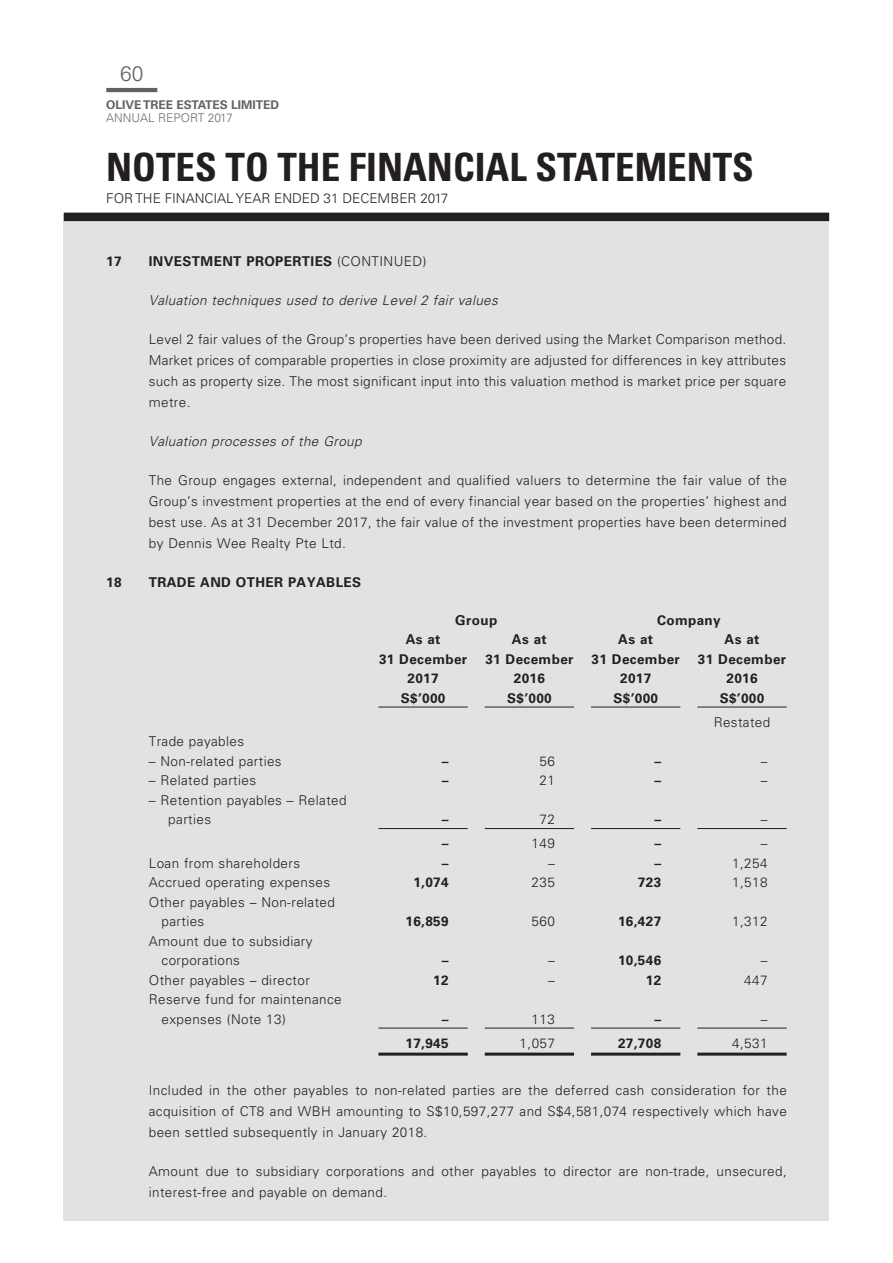
<style>
.page{position:relative;width:893px;height:1263px;background:#fff}
.page>*{position:absolute;margin:0;border:0;box-sizing:border-box;transform-origin:0 0}
.t1{font:700 condensed 39px "Univers LT Std";color:#231f20}
.t2{font:300 21px "Univers LT Std";color:#636366}
._00_E_Body_Text{font:300 13.5px/21px "Univers LT Std";letter-spacing:.03em;color:#231f20;text-align:justify}
._50_E_Table_Text{font:300 13.5px/19.5px "Univers LT Std";letter-spacing:.03em;color:#231f20}
._50_E_Table_Text-2{font:700 13.5px/19.5px "Univers LT Std";letter-spacing:.03em;color:#231f20;text-align:center}
._04_E_Italic_Body{font:italic 300 13.5px "Univers LT Std";letter-spacing:.03em;color:#231f20}
._01_E_Heading_Body{font:700 13.5px "Univers LT Std";letter-spacing:.03em;color:#231f20}
._00_E_Body_Text-2{font:300 13.5px "Univers LT Std";color:#231f20}
.t3{font:700 12px "Univers LT Std";color:#636366}
.t4{font:300 12px "Univers LT Std";color:#6c6d70}
.s1{font-weight:300}
</style>
<div class="page">
<div style="left:64px;top:213px;width:765px;height:1007px;background:#e1e2e4"></div>
<hr style="left:106px;top:88px;width:51px;height:4px;background:#636366">
<div style="left:64px;top:213px;width:765px;height:8px;background:#231f20"></div>
<hr style="left:378px;top:707px;width:90px;height:1px;background:#231f20">
<hr style="left:485px;top:707px;width:89px;height:1px;background:#231f20">
<hr style="left:591px;top:707px;width:89px;height:1px;background:#231f20">
<hr style="left:697px;top:707px;width:90px;height:1px;background:#231f20">
<hr style="left:378px;top:828px;width:90px;height:1px;background:#231f20">
<hr style="left:485px;top:828px;width:89px;height:1px;background:#231f20">
<hr style="left:591px;top:828px;width:89px;height:1px;background:#231f20">
<hr style="left:697px;top:828px;width:90px;height:1px;background:#231f20">
<hr style="left:378px;top:1028px;width:90px;height:1px;background:#231f20">
<hr style="left:485px;top:1028px;width:89px;height:1px;background:#231f20">
<hr style="left:591px;top:1028px;width:89px;height:1px;background:#231f20">
<hr style="left:697px;top:1028px;width:90px;height:1px;background:#231f20">
<hr style="left:378px;top:1052px;width:90px;height:3px;background:#231f20">
<hr style="left:485px;top:1052px;width:89px;height:3px;background:#231f20">
<hr style="left:591px;top:1052px;width:89px;height:3px;background:#231f20">
<hr style="left:697px;top:1052px;width:90px;height:3px;background:#231f20">
<h2 class="t2" style="left:120px;top:61px;width:25px">60</h2>
<p class="t3" style="left:106px;top:97px;width:174px">OLIVE TREE ESTATES LIMITED</p>
<p class="t4" style="left:106px;top:111px;width:128px">ANNUAL REPORT 2017</p>
<h1 class="t1" style="left:106px;top:143px;width:649px">NOTES TO THE FINANCIAL STATEMENTS</h1>
<p class="_00_E_Body_Text-2" style="left:106px;top:190px;width:344px">FOR THE FINANCIAL YEAR ENDED 31 DECEMBER 2017</p>
<p class="_01_E_Heading_Body" style="left:106px;top:254px;width:17px">17</p>
<p class="_01_E_Heading_Body" style="left:149px;top:254px;width:279px">INVESTMENT PROPERTIES <span class="s1">(CONTINUED)</span></p>
<p class="_04_E_Italic_Body" style="left:149px;top:292px;width:351px">Valuation techniques used to derive Level 2 fair values</p>
<p class="_00_E_Body_Text" style="left:149px;top:329px;width:639px">Level 2 fair values of the Group’s properties have been derived using the Market Comparison method.<br>Market prices of comparable properties in close proximity are adjusted for differences in key attributes such as property size. The most significant input into this valuation method is market price per square metre.</p>
<p class="_04_E_Italic_Body" style="left:149px;top:433px;width:214px">Valuation processes of the Group</p>
<p class="_00_E_Body_Text" style="left:149px;top:470px;width:639px">The Group engages external, independent and qualified valuers to determine the fair value of the Group’s investment properties at the end of every financial year based on the properties’ highest and best use. As at 31 December 2017, the fair value of the investment properties have been determined by Dennis Wee Realty Pte Ltd.</p>
<p class="_01_E_Heading_Body" style="left:106px;top:575px;width:17px">18</p>
<p class="_01_E_Heading_Body" style="left:149px;top:575px;width:214px">TRADE AND OTHER PAYABLES</p>
<p class="_50_E_Table_Text-2" style="left:455px;top:610px;width:44px">Group</p>
<p class="_50_E_Table_Text-2" style="left:657px;top:610px;width:65px">Company</p>
<p class="_50_E_Table_Text-2" style="left:406px;top:630px;width:36px">As at</p>
<p class="_50_E_Table_Text-2" style="left:379px;top:649px;width:90px">31 December<br>2017</p>
<p class="_50_E_Table_Text-2" style="left:512px;top:630px;width:36px">As at</p>
<p class="_50_E_Table_Text-2" style="left:485px;top:649px;width:90px">31 December<br>2016</p>
<p class="_50_E_Table_Text-2" style="left:618px;top:630px;width:36px">As at</p>
<p class="_50_E_Table_Text-2" style="left:592px;top:649px;width:90px">31 December<br>2017</p>
<p class="_50_E_Table_Text-2" style="left:725px;top:630px;width:36px">As at</p>
<p class="_50_E_Table_Text-2" style="left:698px;top:649px;width:90px">31 December<br>2016</p>
<p class="_50_E_Table_Text-2" style="left:401px;top:688px;width:46px">S$’000</p>
<p class="_50_E_Table_Text-2" style="left:507px;top:688px;width:46px">S$’000</p>
<p class="_50_E_Table_Text-2" style="left:613px;top:688px;width:46px">S$’000</p>
<p class="_50_E_Table_Text-2" style="left:720px;top:688px;width:46px">S$’000</p>
<p class="_50_E_Table_Text" style="left:714px;top:712px;width:58px">Restated</p>
<p class="_50_E_Table_Text" style="left:149px;top:732px;width:97px">Trade payables</p>
<p class="_50_E_Table_Text" style="left:149px;top:751px;width:134px">– Non-related parties</p>
<p class="_50_E_Table_Text-2" style="left:442px;top:751px;width:8px">–</p>
<p class="_50_E_Table_Text" style="left:539px;top:751px;width:17px">56</p>
<p class="_50_E_Table_Text-2" style="left:654px;top:751px;width:8px">–</p>
<p class="_50_E_Table_Text" style="left:761px;top:751px;width:8px">–</p>
<p class="_50_E_Table_Text" style="left:149px;top:771px;width:109px">– Related parties</p>
<p class="_50_E_Table_Text-2" style="left:442px;top:771px;width:8px">–</p>
<p class="_50_E_Table_Text" style="left:539px;top:771px;width:17px">21</p>
<p class="_50_E_Table_Text-2" style="left:654px;top:771px;width:8px">–</p>
<p class="_50_E_Table_Text" style="left:761px;top:771px;width:8px">–</p>
<p class="_50_E_Table_Text" style="left:168px;top:790px;width:180px;text-indent:-19px">– Retention payables – Related parties</p>
<p class="_50_E_Table_Text-2" style="left:442px;top:810px;width:8px">–</p>
<p class="_50_E_Table_Text" style="left:539px;top:810px;width:17px">72</p>
<p class="_50_E_Table_Text-2" style="left:654px;top:810px;width:8px">–</p>
<p class="_50_E_Table_Text" style="left:761px;top:810px;width:8px">–</p>
<p class="_50_E_Table_Text-2" style="left:442px;top:834px;width:8px">–</p>
<p class="_50_E_Table_Text" style="left:532px;top:834px;width:25px">149</p>
<p class="_50_E_Table_Text-2" style="left:654px;top:834px;width:8px">–</p>
<p class="_50_E_Table_Text" style="left:761px;top:834px;width:8px">–</p>
<p class="_50_E_Table_Text" style="left:149px;top:853px;width:153px">Loan from shareholders</p>
<p class="_50_E_Table_Text-2" style="left:442px;top:853px;width:8px">–</p>
<p class="_50_E_Table_Text" style="left:548px;top:853px;width:8px">–</p>
<p class="_50_E_Table_Text-2" style="left:654px;top:853px;width:8px">–</p>
<p class="_50_E_Table_Text" style="left:732px;top:853px;width:37px">1,254</p>
<p class="_50_E_Table_Text" style="left:149px;top:873px;width:183px">Accrued operating expenses</p>
<p class="_50_E_Table_Text-2" style="left:413px;top:873px;width:37px">1,074</p>
<p class="_50_E_Table_Text" style="left:532px;top:873px;width:25px">235</p>
<p class="_50_E_Table_Text-2" style="left:638px;top:873px;width:25px">723</p>
<p class="_50_E_Table_Text" style="left:732px;top:873px;width:37px">1,518</p>
<p class="_50_E_Table_Text" style="left:162px;top:892px;width:175px;text-indent:-13px">Other payables – Non-related parties</p>
<p class="_50_E_Table_Text-2" style="left:405px;top:912px;width:45px">16,859</p>
<p class="_50_E_Table_Text" style="left:532px;top:912px;width:25px">560</p>
<p class="_50_E_Table_Text-2" style="left:618px;top:912px;width:45px">16,427</p>
<p class="_50_E_Table_Text" style="left:732px;top:912px;width:37px">1,312</p>
<p class="_50_E_Table_Text" style="left:162px;top:931px;width:152px;text-indent:-13px">Amount due to subsidiary corporations</p>
<p class="_50_E_Table_Text-2" style="left:442px;top:951px;width:8px">–</p>
<p class="_50_E_Table_Text" style="left:548px;top:951px;width:8px">–</p>
<p class="_50_E_Table_Text-2" style="left:618px;top:951px;width:45px">10,546</p>
<p class="_50_E_Table_Text" style="left:761px;top:951px;width:8px">–</p>
<p class="_50_E_Table_Text" style="left:149px;top:970px;width:162px">Other payables – director</p>
<p class="_50_E_Table_Text-2" style="left:433px;top:970px;width:17px">12</p>
<p class="_50_E_Table_Text" style="left:548px;top:970px;width:8px">–</p>
<p class="_50_E_Table_Text-2" style="left:646px;top:970px;width:17px">12</p>
<p class="_50_E_Table_Text" style="left:744px;top:970px;width:25px">447</p>
<p class="_50_E_Table_Text" style="left:162px;top:990px;width:182px;text-indent:-13px">Reserve fund for maintenance expenses (Note 13)</p>
<p class="_50_E_Table_Text-2" style="left:442px;top:1009px;width:8px">–</p>
<p class="_50_E_Table_Text" style="left:532px;top:1009px;width:25px">113</p>
<p class="_50_E_Table_Text-2" style="left:654px;top:1009px;width:8px">–</p>
<p class="_50_E_Table_Text" style="left:761px;top:1009px;width:8px">–</p>
<p class="_50_E_Table_Text-2" style="left:405px;top:1033px;width:45px">17,945</p>
<p class="_50_E_Table_Text" style="left:520px;top:1033px;width:37px">1,057</p>
<p class="_50_E_Table_Text-2" style="left:618px;top:1033px;width:45px">27,708</p>
<p class="_50_E_Table_Text" style="left:732px;top:1033px;width:37px">4,531</p>
<p class="_00_E_Body_Text" style="left:149px;top:1079px;width:640px">Included in the other payables to non-related parties are the deferred cash consideration for the acquisition of CT8 and WBH amounting to S$10,597,277 and S$4,581,074 respectively which have been settled subsequently in January 2018.</p>
<p class="_00_E_Body_Text" style="left:149px;top:1160px;width:639px">Amount due to subsidiary corporations and other payables to director are non-trade, unsecured, interest-free and payable on demand.</p>
</div>
